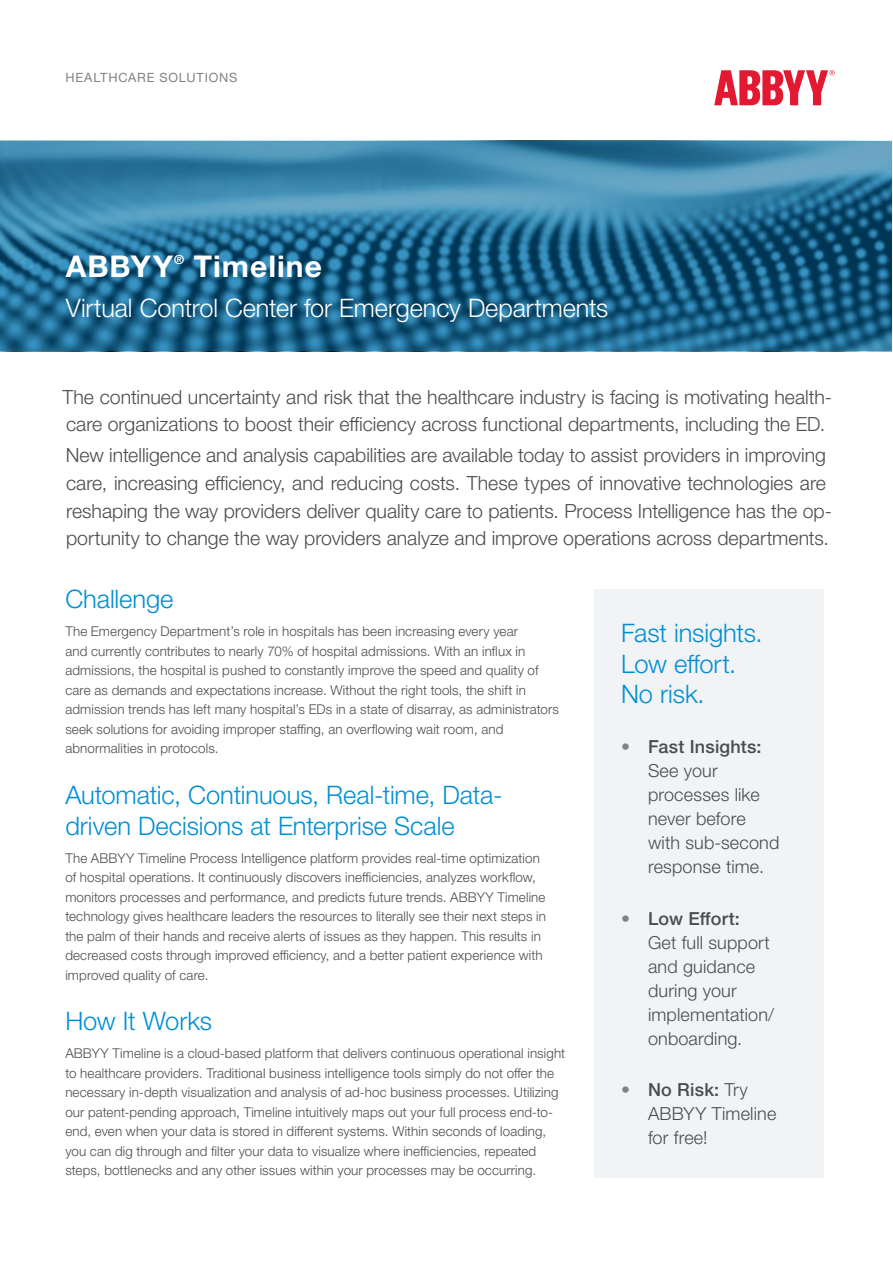
<style>
.page{position:relative;width:893px;height:1263px;background:#fff}
.page>*{position:absolute;margin:0;border:0;box-sizing:border-box;transform-origin:0 0}
.Product{font:700 30px "Helvetica Neue LTW1 G";letter-spacing:.035em;color:#fff}
.H2_Blue{font:300 25.5px/30.6px "Helvetica Neue LTW1 G";letter-spacing:-.005em;color:#008fd5}
.Product_Description{font:300 25.5px "Helvetica Neue LTW1 G";color:#fff}
.Intro_Small{font:300 19.5px/27.8px "Helvetica Neue LTW1 G";color:#4b4c4d}
.t1{font:300 18px/24px "Helvetica Neue LTW1 G";letter-spacing:.01em;color:#4b4c4d}
.Text_Bullets{font:300 13.5px/19.5px "Helvetica Neue LTW1 G";letter-spacing:.01em;color:#4b4c4d}
.Tagline{font:12.75px "Helvetica Neue LTW1 G";letter-spacing:.06em;color:#808285}
.Product-2{font:700 12.6px "Helvetica Neue LTW1 G";color:#fff}
.s1{font-weight:500;color:#808285}
.s2{font-weight:500}
</style>
<div class="page">
<svg style="left:0;top:141px;width:891px;height:209px;background:#297197"></svg>
<svg style="left:714px;top:70px;width:121px;height:35px"></svg>
<div style="left:594px;top:589px;width:230px;height:589px;background:#f2f3f4"></div>
<p class="Tagline" style="left:65px;top:69px;width:173px">HEALTHCARE SOLUTIONS</p>
<p class="Product" style="left:66px;top:248px;width:109px">ABBYY</p>
<p class="Product-2" style="left:174px;top:252px;width:12px">®</p>
<p class="Product" style="left:194px;top:248px;width:130px">Timeline</p>
<p class="Product_Description" style="left:66px;top:292px;width:544px">Virtual Control Center for Emergency Departments</p>
<p class="Intro_Small" style="left:63px;top:383px;width:771px">The continued uncertainty and risk that the healthcare industry is facing is motivating health&shy;care organizations to boost their efficiency across functional departments, including the ED.</p>
<p class="Intro_Small" style="left:66px;top:441px;width:767px">New intelligence and analysis capabilities are available today to assist providers in improving care, increasing efficiency, and reducing costs. These types of innovative technologies are reshaping the way providers deliver quality care to patients. Process Intelligence has the op&shy;portunity to change the way providers analyze and improve operations across departments.</p>
<p class="H2_Blue" style="left:65px;top:584px;width:110px">Challenge</p>
<p class="Text_Bullets" style="left:65px;top:621px;width:495px">The Emergency Department’s role in hospitals has been increasing every year<br>and currently contributes to nearly 70% of hospital admissions. With an influx in admissions, the hospital is pushed to constantly improve the speed and quality of care as demands and expectations increase. Without the right tools, the shift in admission trends has left many hospital’s EDs in a state of disarray, as administrators seek solutions for avoiding improper staffing, an overflowing wait room, and abnormalities in protocols.</p>
<p class="H2_Blue" style="left:65px;top:779px;width:439px">Automatic, Continuous, Real-time, Data&shy;driven Decisions at Enterprise Scale</p>
<p class="Text_Bullets" style="left:65px;top:848px;width:482px">The ABBYY Timeline Process Intelligence platform provides real-time optimization of hospital operations. It continuously discovers inefficiencies, analyzes workflow, monitors processes and performance, and predicts future trends. ABBYY Timeline technology gives healthcare leaders the resources to literally see their next steps in the palm of their hands and receive alerts of issues as they happen. This results in decreased costs through improved efficiency, and a better patient experience with improved quality of care.</p>
<p class="H2_Blue" style="left:65px;top:1006px;width:148px">How It Works</p>
<p class="Text_Bullets" style="left:65px;top:1044px;width:501px">ABBYY Timeline is a cloud-based platform that delivers continuous operational insight to healthcare providers. Traditional business intelligence tools simply do not offer the necessary in-depth visualization and analysis of ad-hoc business processes. Utilizing our patent-pending approach, Timeline intuitively maps out your full process end-to&shy;end, even when your data is stored in different systems. Within seconds of loading, you can dig through and filter your data to visualize where inefficiencies, repeated steps, bottlenecks and any other issues within your processes may be occurring.</p>
<p class="H2_Blue" style="left:621px;top:618px;width:143px">Fast insights.<br>Low effort.<br>No risk.</p>
<p class="t1" style="left:648px;top:734px;width:133px;text-indent:-27px"><span class="s1">•</span> <span class="s2">Fast Insights:<br></span>See your processes like never before with sub-second response time.</p>
<p class="t1" style="left:648px;top:906px;width:128px;text-indent:-27px"><span class="s1">•</span> <span class="s2">Low Effort:<br></span>Get full support and guidance during your implementation/ onboarding.</p>
<p class="t1" style="left:648px;top:1078px;width:130px;text-indent:-27px"><span class="s1">•</span> <span class="s2">No Risk:</span> Try<br>ABBYY Timeline for free!</p>
</div>
